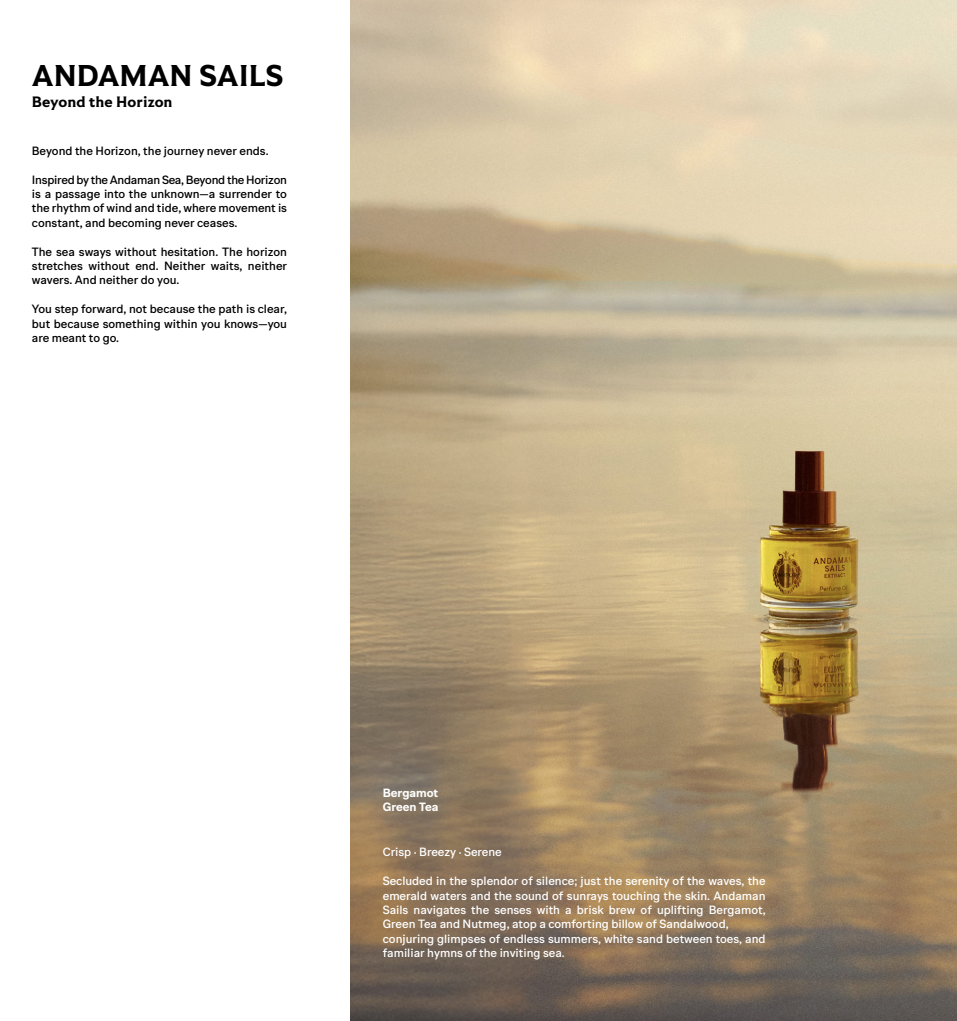
<style>
.page{position:relative;width:957px;height:1021px;background:#fff}
.page>*{position:absolute;margin:0;border:0;box-sizing:border-box;transform-origin:0 0}
.t1{font:700 30px "PANPURI Neue";color:#000}
.t2{font:700 15px "PANPURI Neue";color:#000}
.t3{font:12px/14.4px "PANPURI Neue Sans";color:#000;text-align:justify}
.t4{font:12px/14.4px "PANPURI Neue Sans";color:#fff}
.t5{font:700 12px/14.4px "PANPURI Neue Sans";color:#fff}
</style>
<div class="page">
<img style="left:351px;top:0;width:606px;height:1020px">
<h1 class="t1" style="left:32px;top:57px;width:253px">ANDAMAN SAILS</h1>
<p class="t2" style="left:32px;top:92px;width:142px">Beyond the Horizon</p>
<p class="t3" style="left:32px;top:144px;width:238px">Beyond the Horizon, the journey never ends.</p>
<p class="t3" style="left:32px;top:172px;width:257px">Inspired by the Andaman Sea, Beyond the Horizon is a passage into the unknown—a surrender to the rhythm of wind and tide, where movement is constant, and becoming never ceases.</p>
<p class="t3" style="left:32px;top:244px;width:257px">The sea sways without hesitation. The horizon stretches without end. Neither waits, neither wavers. And neither do you.</p>
<p class="t3" style="left:32px;top:302px;width:257px">You step forward, not because the path is clear, but because something within you knows—you are meant to go.</p>
<p class="t5" style="left:383px;top:785px;width:57px">Bergamot<br>Green Tea</p>
<p class="t4" style="left:383px;top:845px;width:121px">Crisp · Breezy · Serene</p>
<p class="t4" style="left:383px;top:874px;width:384px">Secluded in the splendor of silence; just the serenity of the waves, the emerald waters and the sound of sunrays touching the skin. Andaman Sails navigates the senses with a brisk brew of uplifting Bergamot, Green Tea and Nutmeg, atop a comforting billow of Sandalwood, conjuring glimpses of endless summers, white sand between toes, and familiar hymns of the inviting sea.</p>
</div>
